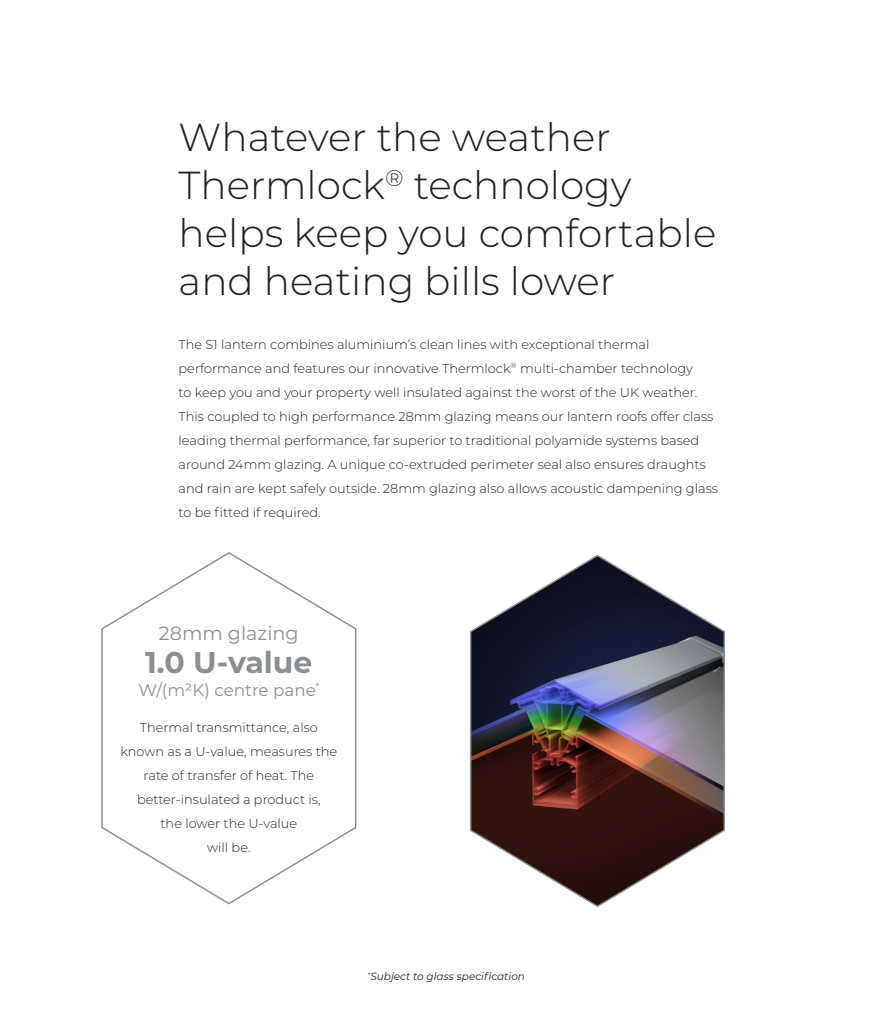
<style>
.page{position:relative;width:893px;height:1021px;background:#fff}
.page>*{position:absolute;margin:0;border:0;box-sizing:border-box;transform-origin:0 0}
.t1{font:300 39px/48px "Montserrat";color:#231f20}
.t2{font:700 30px "Montserrat";color:#8c8f91}
.t3{font:19.2px "Montserrat";color:#8c8f91}
.t4{font:16.8px "Montserrat";color:#8c8f91}
.t5{font:300 12.9px/24px "Montserrat";color:#231f20}
.t6{font:italic 10.5px "Montserrat";color:#231f20}
</style>
<div class="page">
<img style="left:469px;top:554px;width:256px;height:353px">
<svg style="left:101px;top:552px;width:256px;height:353px"></svg>
<p class="t1" style="left:179px;top:111px;width:454px">Whatever the weather<br>Thermlock<sup>®</sup> technology</p>
<p class="t1" style="left:179px;top:207px;width:539px">helps keep you comfortable and heating bills lower</p>
<p class="t5" style="left:179px;top:331px;width:541px">The S1 lantern combines aluminium’s clean lines with exceptional thermal performance and features our innovative Thermlock<sup>®</sup> multi-chamber technology<br>to keep you and your property well insulated against the worst of the UK weather.<br>This coupled to high performance 28mm glazing means our lantern roofs offer class leading thermal performance, far superior to traditional polyamide systems based around 24mm glazing. A unique co-extruded perimeter seal also ensures draughts and rain are kept safely outside. 28mm glazing also allows acoustic dampening glass to be fitted if required.</p>
<p class="t3" style="left:159px;top:619px;width:141px">28mm glazing</p>
<p class="t2" style="left:145px;top:640px;width:169px">1.0 U-value</p>
<p class="t4" style="left:138px;top:678px;width:183px">W/(m²K) centre pane<sup>*</sup></p>
<p class="t5" style="left:120px;top:715px;width:218px;text-align:center">Thermal transmittance, also known as a U-value, measures the rate of transfer of heat. The</p>
<p class="t5" style="left:137px;top:787px;width:185px">better-insulated a product is,</p>
<p class="t5" style="left:161px;top:811px;width:138px">the lower the U-value</p>
<p class="t5" style="left:207px;top:835px;width:45px">will be.</p>
<p class="t6" style="left:368px;top:969px;width:159px"><sup>*</sup>Subject to glass specification</p>
</div>
